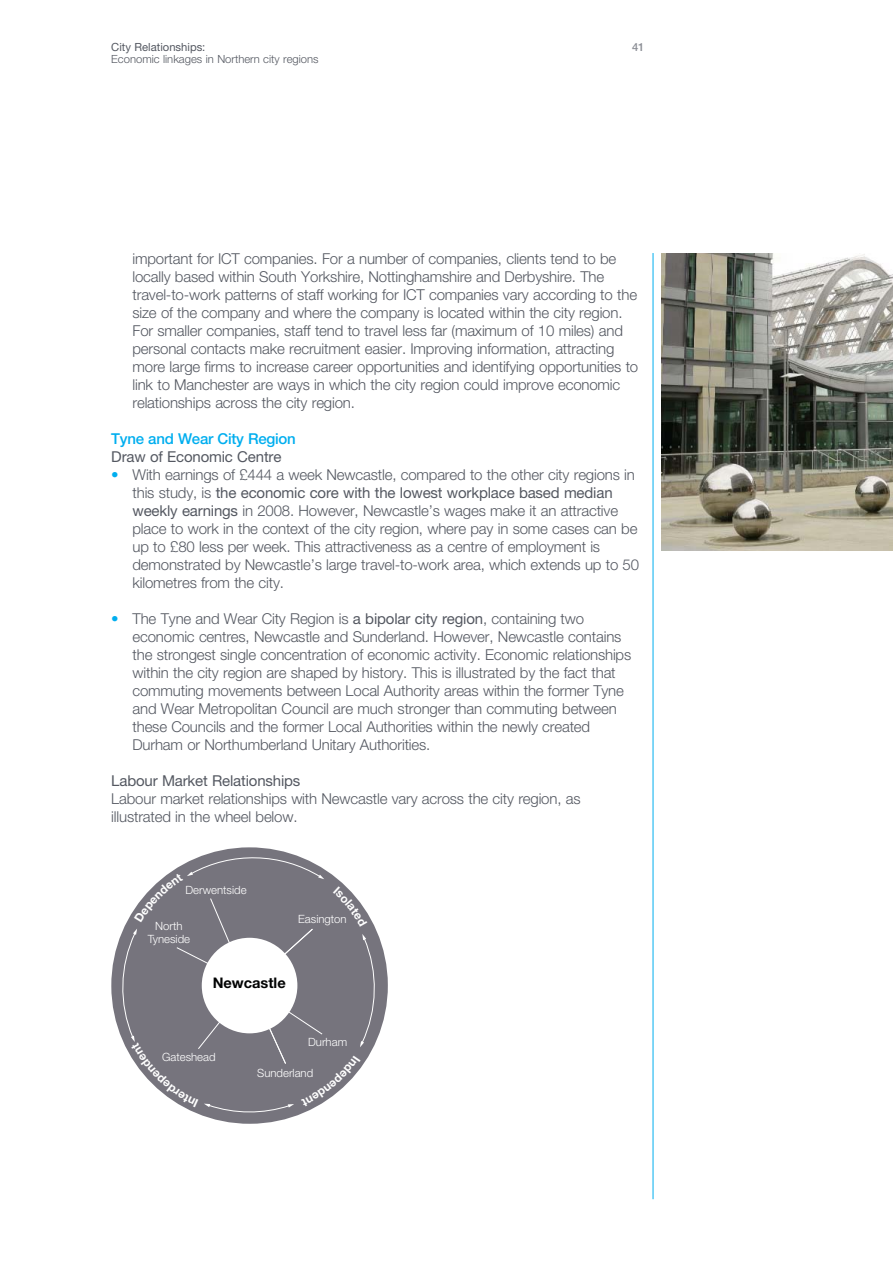
<style>
.page{position:relative;width:893px;height:1263px;background:#fff}
.page>*{position:absolute;margin:0;border:0;box-sizing:border-box;transform-origin:0 0}
.t1{font:300 15px/18px "Helvetica Neue LT Std";letter-spacing:-.01em;color:#545861}
.t2{font:15px "Helvetica Neue LT Std";letter-spacing:-.01em;color:#545861}
.t3{font:500 15px "Helvetica Neue LT Std";letter-spacing:-.015em;color:#00aeef}
.t4{font:700 14.55px "Helvetica Neue LT Std";color:#020303}
.t5{font:300 11.4px/13.6px "Helvetica Neue LT Std";color:#fff;text-align:center}
.t6{font:300 11.25px "Helvetica Neue LT Std";color:#545861}
.t7{font:11.25px "Helvetica Neue LT Std";color:#545861}
.t8{font:500 11.25px "Helvetica Neue LT Std";color:#8b8e95}
.s1{color:#00aeef}
.s2{font-weight:400}
</style>
<div class="page">
<hr style="left:652px;top:253px;width:1px;height:946px;background:#00aeef">
<img style="left:661px;top:253px;width:231px;height:298px">
<div style="left:111px;top:847px;width:277px;height:277px;background:#76747d;border-radius:50%"></div>
<svg style="left:119px;top:851px;width:259px;height:263px"></svg>
<p class="t7" style="left:111px;top:43px;width:96px">City Relationships:</p>
<p class="t8" style="left:632px;top:43px;width:14px">41</p>
<p class="t6" style="left:111px;top:55px;width:209px">Economic linkages in Northern city regions</p>
<p class="t1" style="left:132px;top:251px;width:507px">important for ICT companies. For a number of companies, clients tend to be locally based within South Yorkshire, Nottinghamshire and Derbyshire. The travel-to-work patterns of staff working for ICT companies vary according to the size of the company and where the company is located within the city region.<br>For smaller companies, staff tend to travel less far (maximum of 10 miles) and personal contacts make recruitment easier. Improving information, attracting more large firms to increase career opportunities and identifying opportunities to link to Manchester are ways in which the city region could improve economic relationships across the city region.</p>
<p class="t3" style="left:111px;top:433px;width:186px">Tyne and Wear City Region</p>
<p class="t2" style="left:111px;top:451px;width:172px">Draw of Economic Centre</p>
<p class="t1" style="left:132px;top:467px;width:508px;text-indent:-21px"><span class="s1">•</span> With earnings of £444 a week Newcastle, compared to the other city regions in this study, is <span class="s2">the economic core with the lowest workplace based median weekly earnings</span> in 2008. However, Newcastle’s wages make it an attractive place to work in the context of the city region, where pay in some cases can be up to £80 less per week. This attractiveness as a centre of employment is demonstrated by Newcastle’s large travel-to-work area, which extends up to 50 kilometres from the city.</p>
<p class="t1" style="left:132px;top:611px;width:500px;text-indent:-21px"><span class="s1">•</span> The Tyne and Wear City Region is <span class="s2">a bipolar city region</span>, containing two economic centres, Newcastle and Sunderland. However, Newcastle contains the strongest single concentration of economic activity. Economic relationships within the city region are shaped by history. This is illustrated by the fact that commuting movements between Local Authority areas within the former Tyne and Wear Metropolitan Council are much stronger than commuting between these Councils and the former Local Authorities within the newly created Durham or Northumberland Unitary Authorities.</p>
<p class="t2" style="left:111px;top:775px;width:191px">Labour Market Relationships</p>
<p class="t1" style="left:111px;top:791px;width:471px">Labour market relationships with Newcastle vary across the city region, as illustrated in the wheel below.</p>
<p class="t5" style="left:185px;top:884px;width:63px">Derwentside</p>
<p class="t5" style="left:148px;top:920px;width:44px">North<br>Tyneside</p>
<p class="t4" style="left:213px;top:978px;width:75px">Newcastle</p>
<p class="t5" style="left:298px;top:914px;width:50px">Easington</p>
<p class="t5" style="left:162px;top:1052px;width:55px">Gateshead</p>
<p class="t5" style="left:308px;top:1036px;width:40px">Durham</p>
<p class="t5" style="left:257px;top:1067px;width:58px">Sunderland</p>
</div>
